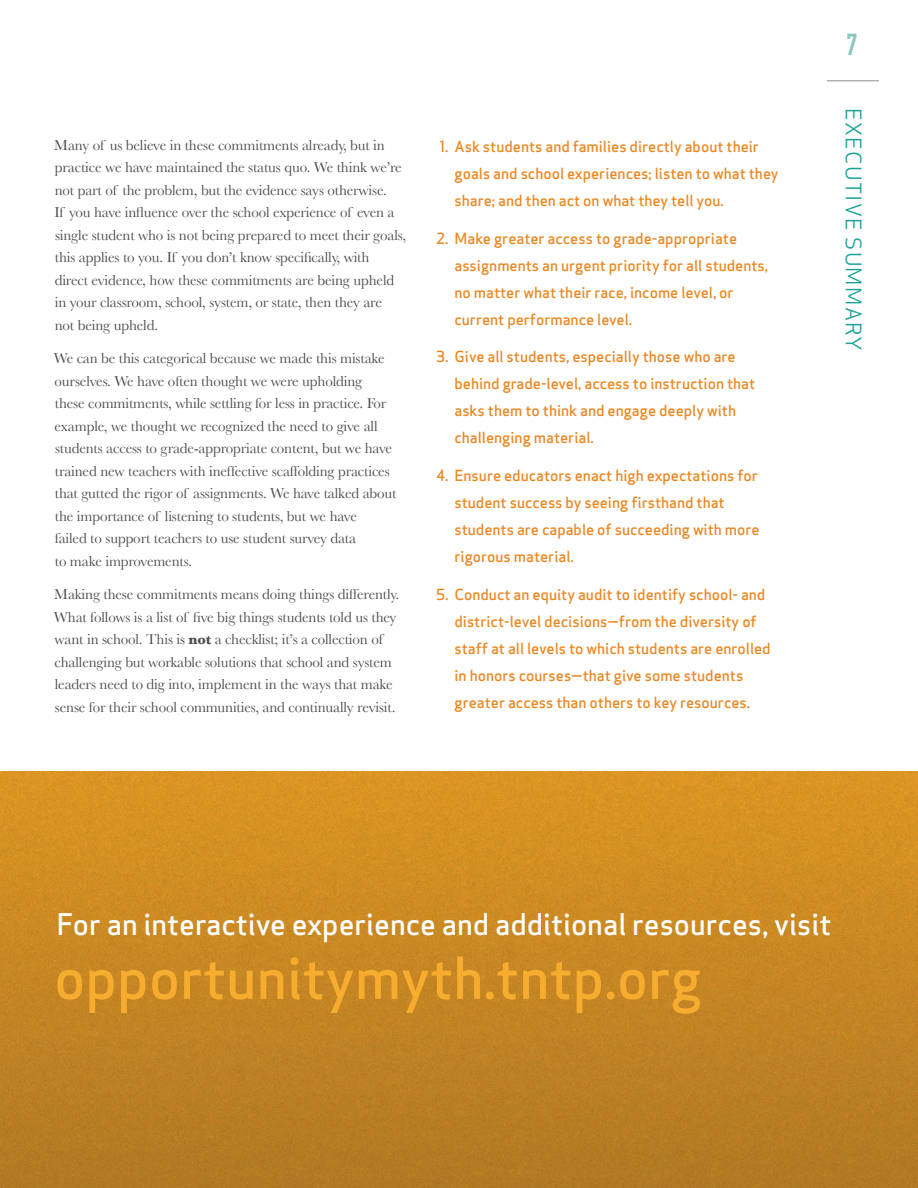
<style>
.page{position:relative;width:918px;height:1188px;background:#fff}
.page>*{position:absolute;margin:0;border:0;box-sizing:border-box;transform-origin:0 0}
.Title_-_Green{font:56.55px "Apex Sans Medium ST";color:#f6ac2f}
.t1{font:30px "DIN Engschrift";color:#8dc5c1}
.Title_-_Green-2{font:29.25px "Apex Sans Medium ST";color:#fff}
.Page_Title_-_Left{font:21px "Apex Sans Book T";letter-spacing:.06em;color:#1ca39a}
.Body_Copy{font:15px/22.5px "Baskerville";letter-spacing:-.01em;color:#4b4c4d}
.Body_Copy-2{font:15px/27px "Apex Sans Medium ST";color:#eb8723}
.s1{font-weight:700}
.s2{font-family:"Apex Sans Medium C"}
</style>
<div class="page">
<img style="left:0;top:771px;width:918px;height:417px">
<hr style="left:827px;top:81px;width:52px;height:1px;background:#8a8c8f">
<p class="Body_Copy" style="left:54px;top:134px;width:353px">Many of us believe in these commitments already, but in practice we have maintained the status quo. We think we’re not part of the problem, but the evidence says otherwise.<br>If you have influence over the school experience of even a single student who is not being prepared to meet their goals, this applies to you. If you don’t know specifically, with<br>direct evidence, how these commitments are being upheld in your classroom, school, system, or state, then they are<br>not being upheld.</p>
<p class="Body_Copy" style="left:54px;top:347px;width:344px">We can be this categorical because we made this mistake ourselves. We have often thought we were upholding<br>these commitments, while settling for less in practice. For example, we thought we recognized the need to give all students access to grade-appropriate content, but we have trained new teachers with ineffective scaffolding practices that gutted the rigor of assignments. We have talked about the importance of listening to students, but we have<br>failed to support teachers to use student survey data<br>to make improvements.</p>
<p class="Body_Copy" style="left:54px;top:583px;width:347px">Making these commitments means doing things differently.<br>What follows is a list of five big things students told us they want in school. This is <span class="s1">not</span> a checklist; it’s a collection of challenging but workable solutions that school and system leaders need to dig into, implement in the ways that make sense for their school communities, and continually revisit.</p>
<p class="Body_Copy-2" style="left:454px;top:133px;width:326px;text-indent:-15px"><span class="s2">1</span>. Ask students and families directly about their goals and school experiences; listen to what they share; and then act on what they tell you.</p>
<p class="Body_Copy-2" style="left:454px;top:224px;width:315px;text-indent:-18px"><span class="s2">2</span>. Make greater access to grade-appropriate assignments an urgent priority for all students, no matter what their race, income level, or current performance level.</p>
<p class="Body_Copy-2" style="left:454px;top:343px;width:302px;text-indent:-18px"><span class="s2">3</span>. Give all students, especially those who are behind grade-level, access to instruction that asks them to think and engage deeply with challenging material.</p>
<p class="Body_Copy-2" style="left:454px;top:462px;width:307px;text-indent:-18px"><span class="s2">4</span>. Ensure educators enact high expectations for student success by seeing firsthand that students are capable of succeeding with more rigorous material.</p>
<p class="Body_Copy-2" style="left:454px;top:581px;width:318px;text-indent:-18px"><span class="s2">5</span>. Conduct an equity audit to identify school- and district-level decisions—from the diversity of staff at all levels to which students are enrolled in honors courses—that give some students greater access than others to key resources.</p>
<p class="t1" style="left:847px;top:27px;width:13px">7</p>
<p class="Page_Title_-_Left" style="left:867px;top:108px;width:244px;rotate:90deg">EXECUTIVE SUMMARY</p>
<p class="Title_-_Green-2" style="left:56px;top:905px;width:777px">For an interactive experience and additional resources, visit</p>
<p class="Title_-_Green" style="left:54px;top:942px;width:649px">opportunitymyth.tntp.org</p>
</div>
